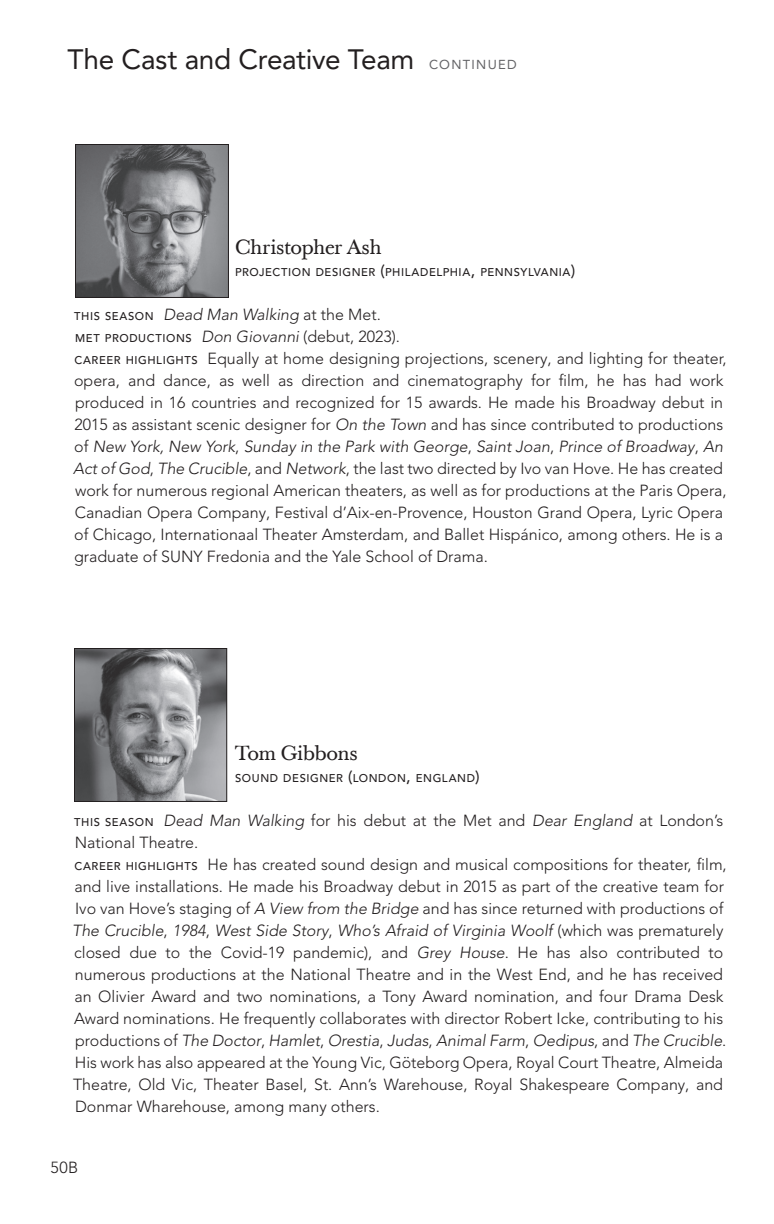
<style>
.page{position:relative;width:774px;height:1224px;background:#fff}
.page>*{position:absolute;margin:0;border:0;box-sizing:border-box;transform-origin:0 0}
.t1{font:28px "Avenir LT Pro";letter-spacing:-.01em;color:#231f20}
.t2{font:20px "Baskerville Ten";letter-spacing:-.025em;color:#231f20}
.t3{font:300 16px/22px "Avenir LT Pro";color:#231f20}
.t4{font:italic 300 16px "Avenir LT Pro";color:#231f20}
.t5{font:500 11.2px "Avenir LT Pro";letter-spacing:.05em;color:#231f20}
.s1{font-size:13px;color:#636366}
.s2{font-size:16px}
.s3{font-weight:500;font-style:normal;font-size:11.2px}
.s4{font-style:normal}
.s5{font-weight:300;font-style:italic;font-size:16px}
.s6{font-weight:300;font-size:16px}
.s7{font-weight:500;font-size:11.2px}
.s8{font-style:italic}
</style>
<div class="page">
<img style="left:77px;top:146px;width:150px;height:150px">
<div style="left:75px;top:144px;width:154px;height:154px;border:1px solid #231f20"></div>
<img style="left:76px;top:650px;width:149px;height:150px">
<div style="left:74px;top:648px;width:153px;height:154px;border:1px solid #231f20"></div>
<h1 class="t1" style="left:68px;top:42px;width:451px">The Cast and Creative Team <span class="s1">CONTINUED</span></h1>
<p class="t2" style="left:235px;top:235px;width:148px">Christopher Ash</p>
<p class="t5" style="left:235px;top:265px;width:342px">PROJECTION DESIGNER <span class="s2">(</span>PHILADELPHIA<span class="s2">,</span> PENNSYLVANIA<span class="s2">)</span></p>
<p class="t4" style="left:74px;top:305px;width:308px"><span class="s3">THIS SEASON</span> Dead Man Walking <span class="s4">at the Met.</span></p>
<p class="t5" style="left:75px;top:331px;width:326px">MET PRODUCTIONS <span class="s5">Don Giovanni</span> <span class="s6">(debut, 2023).</span></p>
<p class="t3" style="left:73px;top:348px;width:655px"><span class="s7">CAREER HIGHLIGHTS</span> Equally at home designing projections, scenery, and lighting for theater, opera, and dance, as well as direction and cinematography for film, he has had work produced in 16 countries and recognized for 15 awards. He made his Broadway debut in 2015 as assistant scenic designer for <span class="s8">On the Town</span> and has since contributed to productions of <span class="s8">New York, New York</span>, <span class="s8">Sunday in the Park with George</span>, <span class="s8">Saint Joan</span>, <span class="s8">Prince of Broadway</span>, <span class="s8">An Act of God</span>, <span class="s8">The Crucible</span>, and <span class="s8">Network</span>, the last two directed by Ivo van Hove. He has created work for numerous regional American theaters, as well as for productions at the Paris Opera, Canadian Opera Company, Festival d’Aix-en-Provence, Houston Grand Opera, Lyric Opera of Chicago, Internationaal Theater Amsterdam, and Ballet Hispánico, among others. He is a graduate of SUNY Fredonia and the Yale School of Drama.</p>
<p class="t2" style="left:235px;top:741px;width:124px">Tom Gibbons</p>
<p class="t5" style="left:235px;top:771px;width:246px">SOUND DESIGNER <span class="s2">(</span>LONDON<span class="s2">,</span> ENGLAND<span class="s2">)</span></p>
<p class="t3" style="left:72px;top:810px;width:656px"><span class="s7">THIS SEASON</span> <span class="s8">Dead Man Walking</span> for his debut at the Met and <span class="s8">Dear England</span> at London’s National Theatre.<br><span class="s7">CAREER HIGHLIGHTS</span> He has created sound design and musical compositions for theater, film, and live installations. He made his Broadway debut in 2015 as part of the creative team for Ivo van Hove’s staging of <span class="s8">A View from the Bridge</span> and has since returned with productions of <span class="s8">The Crucible</span>, <span class="s8">1984</span>, <span class="s8">West Side Story</span>, <span class="s8">Who’s Afraid of Virginia Woolf</span> (which was prematurely closed due to the Covid-19 pandemic), and <span class="s8">Grey House</span>. He has also contributed to numerous productions at the National Theatre and in the West End, and he has received an Olivier Award and two nominations, a Tony Award nomination, and four Drama Desk Award nominations. He frequently collaborates with director Robert Icke, contributing to his productions of <span class="s8">The Doctor</span>, <span class="s8">Hamlet</span>, <span class="s8">Orestia</span>, <span class="s8">Judas</span>, <span class="s8">Animal Farm</span>, <span class="s8">Oedipus</span>, and <span class="s8">The Crucible</span>.<br>His work has also appeared at the Young Vic, Göteborg Opera, Royal Court Theatre, Almeida Theatre, Old Vic, Theater Basel, St. Ann’s Warehouse, Royal Shakespeare Company, and Donmar Wharehouse, among many others.</p>
<p class="t3" style="left:51px;top:1156px;width:29px">50B</p>
</div>
